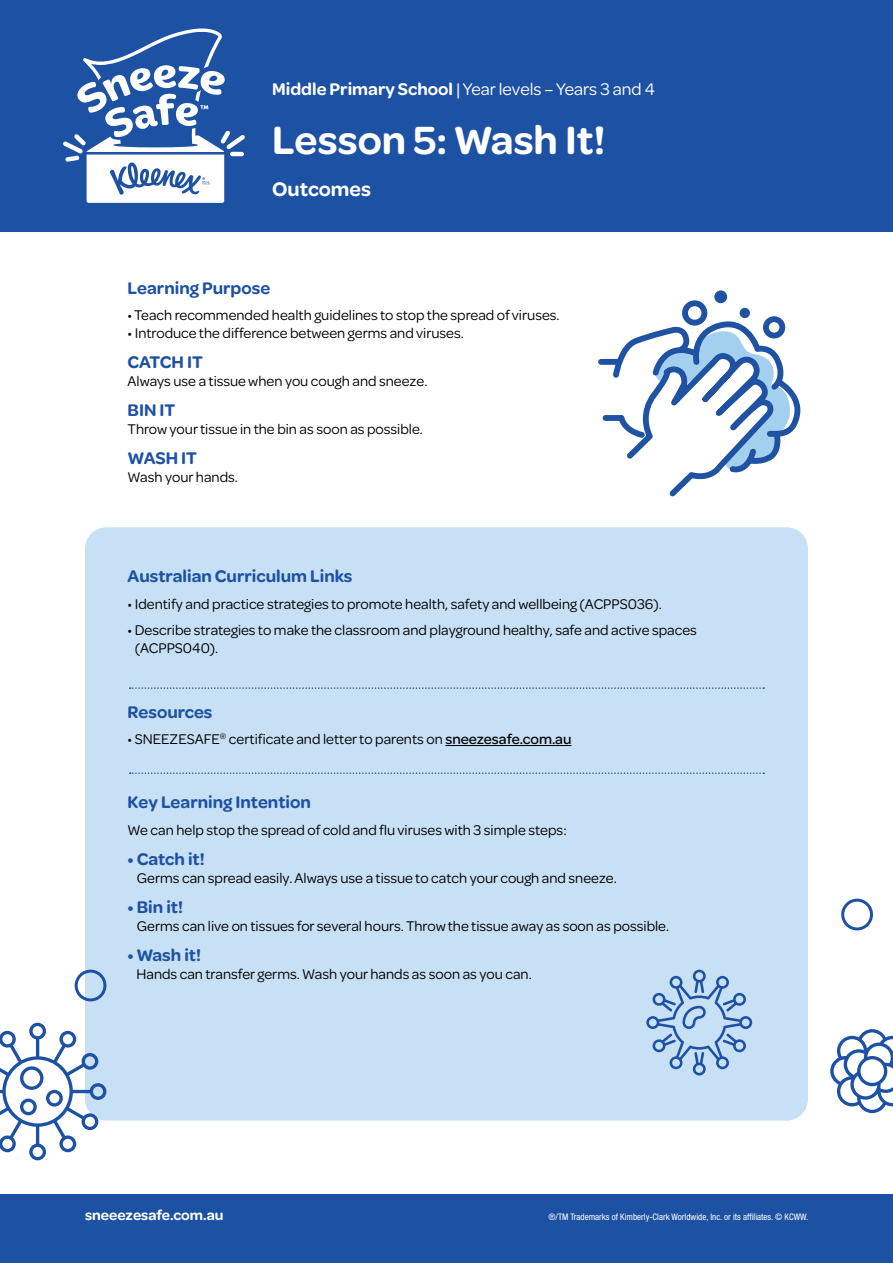
<style>
.page{position:relative;width:893px;height:1263px;background:#fff}
.page>*{position:absolute;margin:0;border:0;box-sizing:border-box;transform-origin:0 0}
.t1{font:600 42px "Omnes";color:#fff}
.t2{font:600 21px "Omnes";color:#fff}
.t3{font:600 18px "Omnes";color:#1d51a3}
.t4{font:18px "Omnes";color:#fff}
.t5{font:15px/18px "Omnes";color:#000}
.t6{font:600 15px "Omnes";color:#fff}
.t7{font:condensed 9px "Helvetica Neue LT Std";color:#fff}
.s1{font-weight:600}
.s2{font-weight:500}
</style>
<div class="page">
<div style="left:85px;top:527px;width:723px;height:593px;background:#c7e0f5;border-radius:21px"></div>
<svg style="left:646px;top:970px;width:106px;height:105px"></svg>
<svg style="left:0;top:1023px;width:106px;height:137px"></svg>
<svg style="left:830px;top:1029px;width:63px;height:84px"></svg>
<div style="left:841px;top:899px;width:32px;height:31px;border:3px solid #1d51a3;border-radius:50%"></div>
<div style="left:75px;top:970px;width:31px;height:31px;border:3px solid #1d51a3;border-radius:50%"></div>
<div style="left:0;top:1194px;width:893px;height:69px;background:#1d51a3"></div>
<div style="left:0;top:0;width:893px;height:232px;background:#1d51a3"></div>
<svg style="left:63px;top:28px;width:182px;height:175px"></svg>
<hr style="left:445px;top:745px;width:126px;height:1px;background:#000">
<svg style="left:130px;top:687px;width:634px;height:2px"></svg>
<svg style="left:130px;top:772px;width:634px;height:2px"></svg>
<div style="left:598px;top:359px;width:24px;height:6px;background:#1f52a2;border-radius:3px"></div>
<svg style="left:603px;top:290px;width:197px;height:207px"></svg>
<p class="t4" style="left:272px;top:77px;width:384px"><span class="s1">Middle Primary School</span> | Year levels – Years 3 and 4</p>
<h1 class="t1" style="left:272px;top:111px;width:335px">Lesson 5: Wash It!</h1>
<h2 class="t2" style="left:272px;top:174px;width:100px">Outcomes</h2>
<p class="t3" style="left:128px;top:275px;width:144px">Learning Purpose</p>
<p class="t5" style="left:128px;top:305px;width:434px">• Teach recommended health guidelines to stop the spread of viruses.</p>
<p class="t5" style="left:128px;top:323px;width:338px">• Introduce the difference between germs and viruses.</p>
<p class="t3" style="left:128px;top:350px;width:77px">CATCH IT</p>
<p class="t5" style="left:128px;top:371px;width:301px">Always use a tissue when you cough and sneeze.</p>
<p class="t3" style="left:128px;top:398px;width:49px">BIN IT</p>
<p class="t5" style="left:128px;top:419px;width:297px">Throw your tissue in the bin as soon as possible.</p>
<p class="t3" style="left:128px;top:446px;width:71px">WASH IT</p>
<p class="t5" style="left:128px;top:467px;width:112px">Wash your hands.</p>
<p class="t3" style="left:128px;top:564px;width:226px">Australian Curriculum Links</p>
<p class="t5" style="left:128px;top:594px;width:536px">• Identify and practice strategies to promote health, safety and wellbeing (ACPPS036).</p>
<p class="t5" style="left:135px;top:620px;width:563px;text-indent:-7px">• Describe strategies to make the classroom and playground healthy, safe and active spaces (ACPPS040).</p>
<p class="t3" style="left:128px;top:699px;width:86px">Resources</p>
<p class="t5" style="left:128px;top:729px;width:445px">• SNEEZESAFE<sup>®</sup> certificate and letter to parents on <span class="s2">sneezesafe.com.au</span></p>
<p class="t3" style="left:128px;top:790px;width:185px">Key Learning Intention</p>
<p class="t5" style="left:128px;top:820px;width:441px">We can help stop the spread of cold and flu viruses with 3 simple steps:</p>
<p class="t3" style="left:128px;top:846px;width:79px">• Catch it!</p>
<p class="t5" style="left:137px;top:868px;width:481px">Germs can spread easily. Always use a tissue to catch your cough and sneeze.</p>
<p class="t3" style="left:128px;top:894px;width:57px">• Bin it!</p>
<p class="t5" style="left:137px;top:916px;width:534px">Germs can live on tissues for several hours. Throw the tissue away as soon as possible.</p>
<p class="t3" style="left:128px;top:942px;width:75px">• Wash it!</p>
<p class="t5" style="left:137px;top:964px;width:397px">Hands can transfer germs. Wash your hands as soon as you can.</p>
<p class="t6" style="left:85px;top:1205px;width:140px">sneeezesafe.com.au</p>
<p class="t7" style="left:548px;top:1212px;width:261px">®/TM Trademarks of Kimberly-Clark Worldwide, Inc. or its affiliates. © KCWW.</p>
</div>
